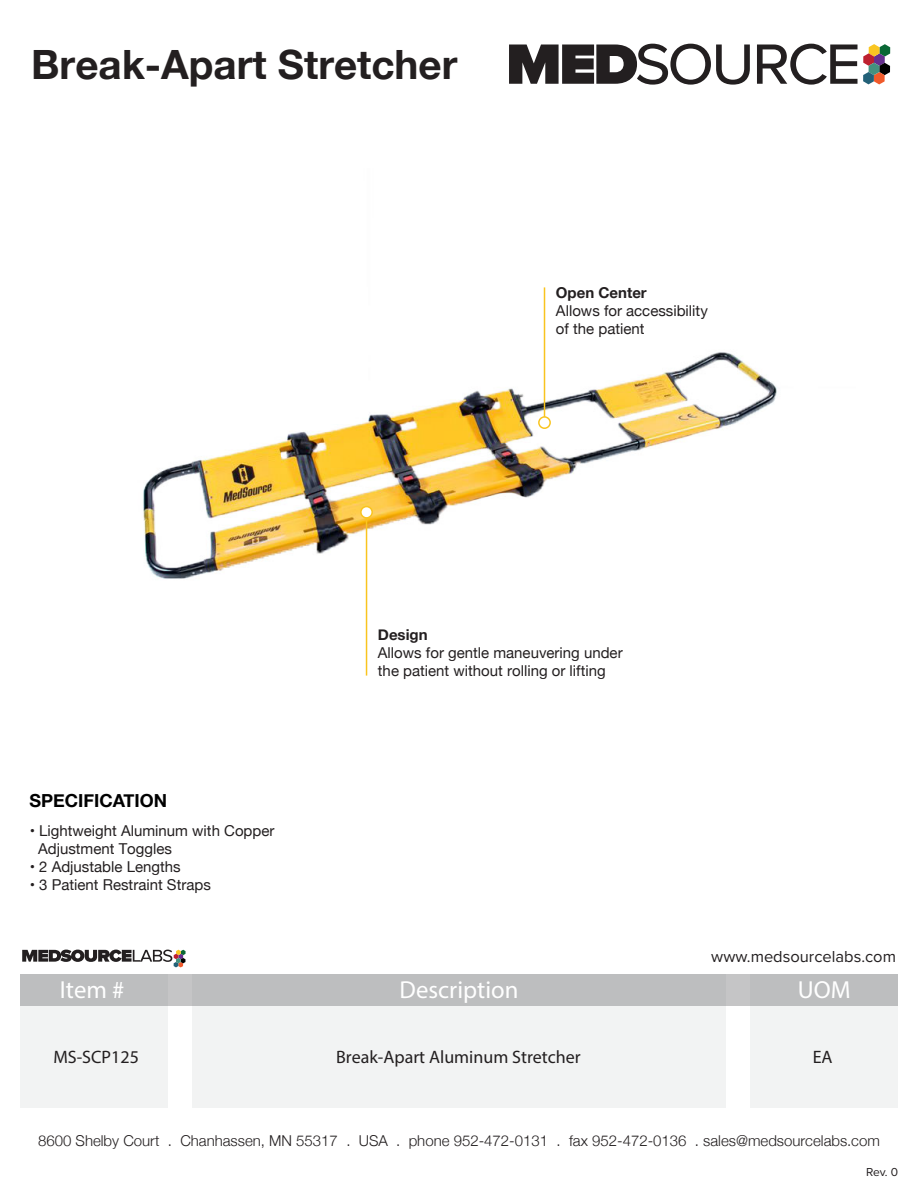
<style>
.page{position:relative;width:918px;height:1188px;background:#fff}
.page>*{position:absolute;margin:0;border:0;box-sizing:border-box;transform-origin:0 0}
.t1{font:700 40.35px "Helvetica Neue";color:#231f20}
.t2{font:24.75px "Myriad Pro";color:#fff}
.t3{font:18px "Myriad Pro";color:#231f20}
.t4{font:700 18px "Helvetica Neue";color:#000}
.t5{font:16.5px "Proxima Nova";color:#231f20}
.t6{font:15px/18px "Helvetica Neue";color:#231f20}
.t7{font:300 15px "Helvetica Neue";color:#231f20}
.t8{font:700 15px "Helvetica Neue";color:#231f20}
.t9{font:12px "Proxima Nova";color:#231f20}
</style>
<div class="page">
<div style="left:20px;top:974px;width:148px;height:133px;background:#f2f3f3"></div>
<div style="left:192px;top:974px;width:534px;height:133px;background:#f2f3f3"></div>
<div style="left:750px;top:974px;width:148px;height:133px;background:#f2f3f3"></div>
<div style="left:20px;top:974px;width:878px;height:32px;background:#bdbebf"></div>
<svg style="left:22px;top:950px;width:164px;height:17px"></svg>
<svg style="left:509px;top:44px;width:381px;height:41px"></svg>
<img style="left:143px;top:287px;width:634px;height:389px">
<hr style="left:544px;top:287px;width:1px;height:136px;background:#f9c41f">
<svg style="left:538px;top:416px;width:13px;height:13px"></svg>
<hr style="left:366px;top:512px;width:1px;height:164px;background:#f9c41f">
<svg style="left:360px;top:506px;width:13px;height:13px"></svg>
<h1 class="t1" style="left:31px;top:33px;width:428px">Break-Apart Stretcher</h1>
<p class="t8" style="left:556px;top:281px;width:92px">Open Center</p>
<p class="t6" style="left:556px;top:303px;width:153px">Allows for accessibility of the patient</p>
<p class="t4" style="left:29px;top:787px;width:139px">SPECIFICATION</p>
<p class="t6" style="left:38px;top:823px;width:238px;text-indent:-8px">• Lightweight Aluminum with Copper<br>Adjustment Toggles</p>
<p class="t6" style="left:30px;top:859px;width:152px">• 2 Adjustable Lengths</p>
<p class="t6" style="left:30px;top:877px;width:183px">• 3 Patient Restraint Straps</p>
<p class="t8" style="left:378px;top:623px;width:51px">Design</p>
<p class="t6" style="left:378px;top:645px;width:246px">Allows for gentle maneuvering under the patient without rolling or lifting</p>
<p class="t5" style="left:711px;top:944px;width:186px">www.medsourcelabs.com</p>
<h2 class="t2" style="left:60px;top:975px;width:66px">Item #</h2>
<h2 class="t2" style="left:400px;top:975px;width:120px">Description</h2>
<h2 class="t2" style="left:798px;top:975px;width:54px">UOM</h2>
<p class="t3" style="left:53px;top:1046px;width:87px">MS-SCP125</p>
<p class="t3" style="left:336px;top:1046px;width:246px">Break-Apart Aluminum Stretcher</p>
<p class="t3" style="left:813px;top:1046px;width:21px">EA</p>
<p class="t7" style="left:38px;top:1129px;width:843px">8600 Shelby Court . Chanhassen, MN 55317 . USA . phone 952-472-0131 . fax 952-472-0136 . sales@medsourcelabs.com</p>
<p class="t9" style="left:866px;top:1163px;width:33px">Rev. 0</p>
</div>
